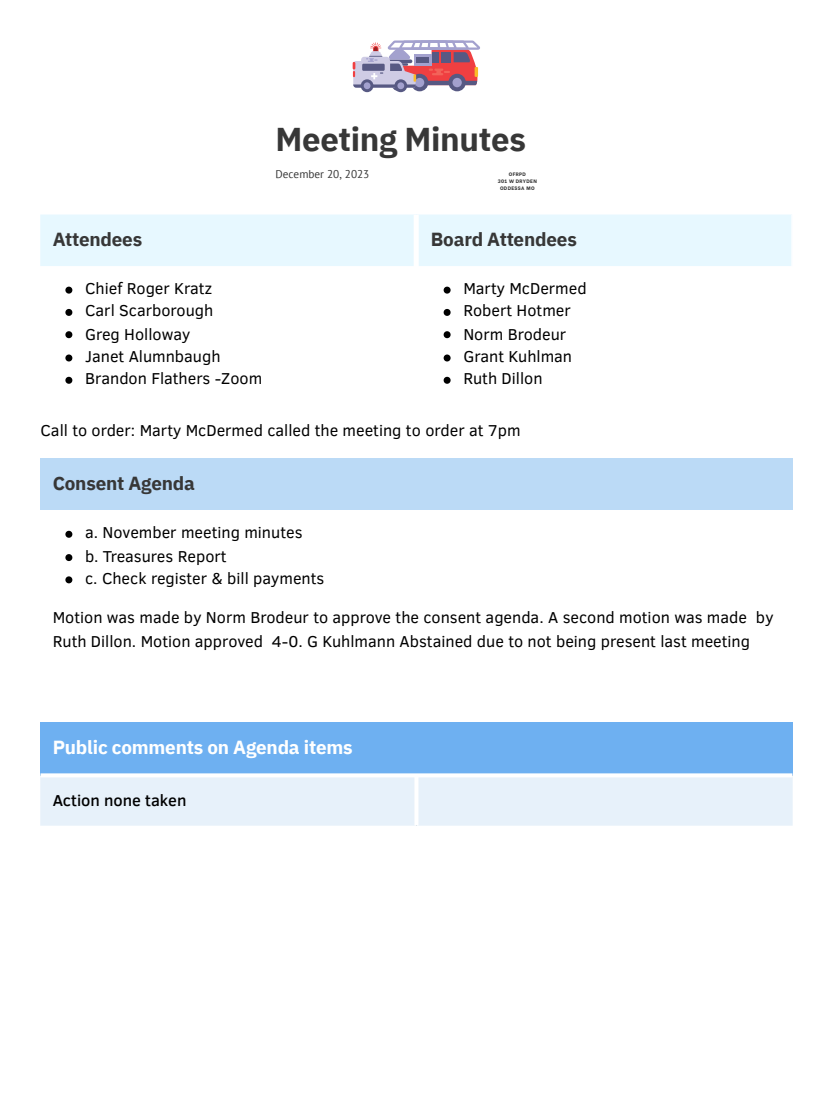
<style>
.page{position:relative;width:836px;height:1103px;background:#fff}
.page>*{position:absolute;margin:0;border:0;box-sizing:border-box;transform-origin:0 0}
.t1{font:700 33px "IBM Plex Sans";letter-spacing:-.01em;color:#373737}
.t2{font:700 18.9px "IBM Plex Sans";letter-spacing:-.01em;color:#373737}
.t3{font:700 18.9px "IBM Plex Sans";letter-spacing:-.01em;color:#fff}
.t4{font:16.2px/23.2px "Clear Sans";color:#000}
.t5{font:500 16.2px "Clear Sans";color:#000}
.t6{font:11.25px "PT Sans";color:#373737}
.t7{font:800 4.95px "Be Vietnam";letter-spacing:.07em;color:#373737}
</style>
<div class="page">
<div style="left:448px;top:74px;width:18px;height:17px;background:#575983;border-radius:50%"></div>
<div style="left:411px;top:74px;width:17px;height:17px;background:#575983;border-radius:50%"></div>
<svg style="left:394px;top:79px;width:13px;height:13px"></svg>
<svg style="left:361px;top:79px;width:12px;height:13px"></svg>
<div style="left:397px;top:82px;width:7px;height:7px;background:#a3a1ce;border-radius:50%"></div>
<svg style="left:352px;top:41px;width:128px;height:47px"></svg>
<div style="left:41px;top:215px;width:750px;height:51px;background:#e7f8ff"></div>
<svg style="left:65px;top:287px;width:7px;height:7px"></svg>
<svg style="left:65px;top:309px;width:7px;height:7px"></svg>
<svg style="left:65px;top:331px;width:7px;height:7px"></svg>
<svg style="left:65px;top:354px;width:7px;height:7px"></svg>
<svg style="left:65px;top:377px;width:7px;height:7px"></svg>
<svg style="left:443px;top:287px;width:7px;height:7px"></svg>
<svg style="left:443px;top:309px;width:7px;height:7px"></svg>
<svg style="left:443px;top:331px;width:7px;height:7px"></svg>
<svg style="left:443px;top:354px;width:7px;height:7px"></svg>
<svg style="left:443px;top:377px;width:7px;height:7px"></svg>
<div style="left:413px;top:215px;width:6px;height:188px;background:#fff"></div>
<div style="left:41px;top:459px;width:751px;height:51px;background:#bbdaf6"></div>
<svg style="left:65px;top:531px;width:7px;height:7px"></svg>
<svg style="left:65px;top:554px;width:7px;height:7px"></svg>
<svg style="left:65px;top:576px;width:7px;height:7px"></svg>
<div style="left:41px;top:722px;width:751px;height:53px;background:#6eb0f1"></div>
<div style="left:41px;top:777px;width:751px;height:48px;background:#e7f1fa"></div>
<hr style="left:414px;top:777px;width:4px;height:48px;background:#fff">
<svg style="left:41px;top:773px;width:751px;height:2px;background:#e3f0fc"></svg>
<p class="t1" style="left:275px;top:117px;width:252px">Meeting Minutes</p>
<p class="t6" style="left:275px;top:166px;width:95px">December 20, 2023</p>
<p class="t7" style="left:509px;top:170px;width:18px">OFRPD</p>
<p class="t7" style="left:498px;top:177px;width:41px">301 W DRYDEN</p>
<p class="t7" style="left:500px;top:184px;width:36px">ODDESSA MO</p>
<p class="t2" style="left:53px;top:227px;width:91px">Attendees</p>
<p class="t2" style="left:431px;top:227px;width:147px">Board Attendees</p>
<p class="t4" style="left:85px;top:276px;width:129px">Chief Roger Kratz</p>
<p class="t4" style="left:85px;top:298px;width:130px">Carl Scarborough</p>
<p class="t4" style="left:85px;top:322px;width:107px">Greg Holloway</p>
<p class="t4" style="left:85px;top:344px;width:137px">Janet Alumnbaugh</p>
<p class="t4" style="left:85px;top:366px;width:179px">Brandon Flathers -Zoom</p>
<p class="t4" style="left:463px;top:276px;width:125px">Marty McDermed</p>
<p class="t4" style="left:463px;top:298px;width:109px">Robert Hotmer</p>
<p class="t4" style="left:463px;top:322px;width:105px">Norm Brodeur</p>
<p class="t4" style="left:463px;top:344px;width:110px">Grant Kuhlman</p>
<p class="t4" style="left:463px;top:366px;width:81px">Ruth Dillon</p>
<h3 class="t4" style="left:41px;top:417px;width:481px">Call to order: Marty McDermed called the meeting to order at 7pm</h3>
<p class="t2" style="left:53px;top:471px;width:144px">Consent Agenda</p>
<p class="t4" style="left:85px;top:520px;width:219px">a. November meeting minutes</p>
<p class="t4" style="left:85px;top:543px;width:143px">b. Treasures Report</p>
<p class="t4" style="left:85px;top:566px;width:241px">c. Check register &amp; bill payments</p>
<p class="t4" style="left:53px;top:605px;width:722px">Motion was made by Norm Brodeur to approve the consent agenda. A second motion was made by<br>Ruth Dillon. Motion approved 4-0. G Kuhlmann Abstained due to not being present last meeting</p>
<p class="t3" style="left:53px;top:734px;width:301px">Public comments on Agenda items</p>
<p class="t5" style="left:53px;top:788px;width:135px">Action none taken</p>
</div>
